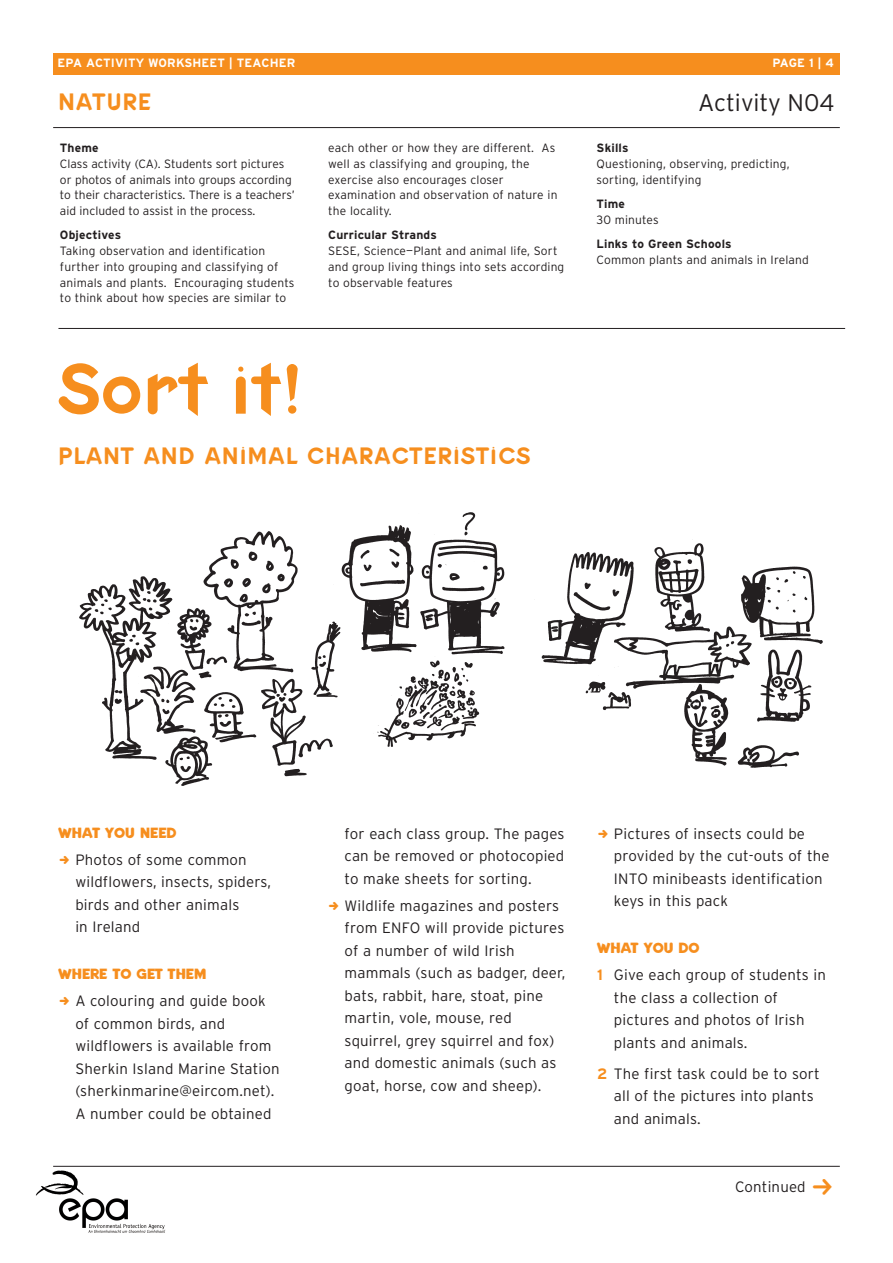
<style>
.page{position:relative;width:893px;height:1263px;background:#fff}
.page>*{position:absolute;margin:0;border:0;box-sizing:border-box;transform-origin:0 0}
.t1{font:72px "Keedy Sans Reg";color:#f68e1e}
.t2{font:24px "Keedy Sans Reg";letter-spacing:.055em;color:#f68e1e}
.t3{font:300 24px "Interstate";color:#231f20}
.t4{font:300 15px/22.5px "Interstate";letter-spacing:.015em;color:#231f20}
.t5{font:700 15px "Keedy Sans";color:#f68e1e}
.t6{font:300 12px/15.8px "Interstate";letter-spacing:.015em;color:#231f20}
.t7{font:700 12px "Interstate";letter-spacing:.015em;color:#231f20}
.t8{font:700 12px "Interstate";letter-spacing:.015em;color:#fff}
.s1{font-weight:700;color:#f68e1e}
</style>
<div class="page">
<img style="left:35px;top:1170px;width:131px;height:63px">
<div style="left:53px;top:53px;width:787px;height:21px;background:#f68e1e"></div>
<hr style="left:53px;top:127px;width:787px;height:1px;background:#231f20">
<hr style="left:58px;top:328px;width:787px;height:1px;background:#231f20">
<hr style="left:53px;top:1166px;width:787px;height:1px;background:#231f20">
<img style="left:79px;top:512px;width:744px;height:274px">
<p class="t8" style="left:58px;top:56px;width:239px">EPA ACTIVITY WORKSHEET | TEACHER</p>
<p class="t8" style="left:772px;top:56px;width:63px">PAGE 1 | 4</p>
<h2 class="t2" style="left:58px;top:88px;width:94px">NATURE</h2>
<h2 class="t3" style="left:698px;top:89px;width:138px">Activity N04</h2>
<p class="t7" style="left:60px;top:141px;width:40px">Theme</p>
<p class="t6" style="left:60px;top:156px;width:236px">Class activity (CA). Students sort pictures or photos of animals into groups according to their characteristics. There is a teachers’ aid included to assist in the process.</p>
<p class="t7" style="left:60px;top:228px;width:63px">Objectives</p>
<p class="t6" style="left:60px;top:243px;width:236px">Taking observation and identification further into grouping and classifying of animals and plants. Encouraging students to think about how species are similar to</p>
<p class="t6" style="left:328px;top:140px;width:231px">each other or how they are different. As well as classifying and grouping, the exercise also encourages closer examination and observation of nature in the locality.</p>
<p class="t7" style="left:328px;top:228px;width:110px">Curricular Strands</p>
<p class="t6" style="left:328px;top:243px;width:238px">SESE, Science—Plant and animal life, Sort and group living things into sets according to observable features</p>
<h1 class="t1" style="left:58px;top:347px;width:245px">Sort it!</h1>
<h2 class="t2" style="left:58px;top:442px;width:473px">PLANT AND ANIMAL CHARACTERISTICS</h2>
<p class="t7" style="left:597px;top:141px;width:33px">Skills</p>
<p class="t6" style="left:597px;top:156px;width:194px">Questioning, observing, predicting, sorting, identifying</p>
<p class="t7" style="left:597px;top:197px;width:30px">Time</p>
<p class="t6" style="left:597px;top:212px;width:64px">30 minutes</p>
<p class="t7" style="left:597px;top:237px;width:137px">Links to Green Schools</p>
<p class="t6" style="left:597px;top:252px;width:214px">Common plants and animals in Ireland</p>
<p class="t5" style="left:58px;top:824px;width:120px">WHAT YOU NEED</p>
<p class="t4" style="left:75px;top:848px;width:197px">Photos of some common wildflowers, insects, spiders, birds and other animals<br>in Ireland</p>
<p class="t5" style="left:58px;top:965px;width:150px">WHERE TO GET THEM</p>
<p class="t4" style="left:75px;top:990px;width:206px">A colouring and guide book of common birds, and wildflowers is available from<br>Sherkin Island Marine Station (sherkinmarine@eircom.net).<br>A number could be obtained</p>
<p class="t4" style="left:345px;top:822px;width:221px;text-align:justify">for each class group. The pages can be removed or photocopied to make sheets for sorting.</p>
<p class="t4" style="left:345px;top:894px;width:222px">Wildlife magazines and posters from ENFO will provide pictures of a number of wild Irish mammals (such as badger, deer, bats, rabbit, hare, stoat, pine martin, vole, mouse, red squirrel, grey squirrel and fox) and domestic animals (such as goat, horse, cow and sheep).</p>
<p class="t4" style="left:614px;top:822px;width:217px">Pictures of insects could be provided by the cut-outs of the<br>INTO minibeasts identification keys in this pack</p>
<p class="t5" style="left:597px;top:939px;width:104px">WHAT YOU DO</p>
<p class="t4" style="left:614px;top:964px;width:214px;text-indent:-17px"><span class="s1">1</span> Give each group of students in the class a collection of pictures and photos of Irish plants and animals.</p>
<p class="t4" style="left:614px;top:1062px;width:207px;text-indent:-17px"><span class="s1">2</span> The first task could be to sort all of the pictures into plants and animals.</p>
<p class="t4" style="left:735px;top:1175px;width:72px">Continued</p>
</div>
